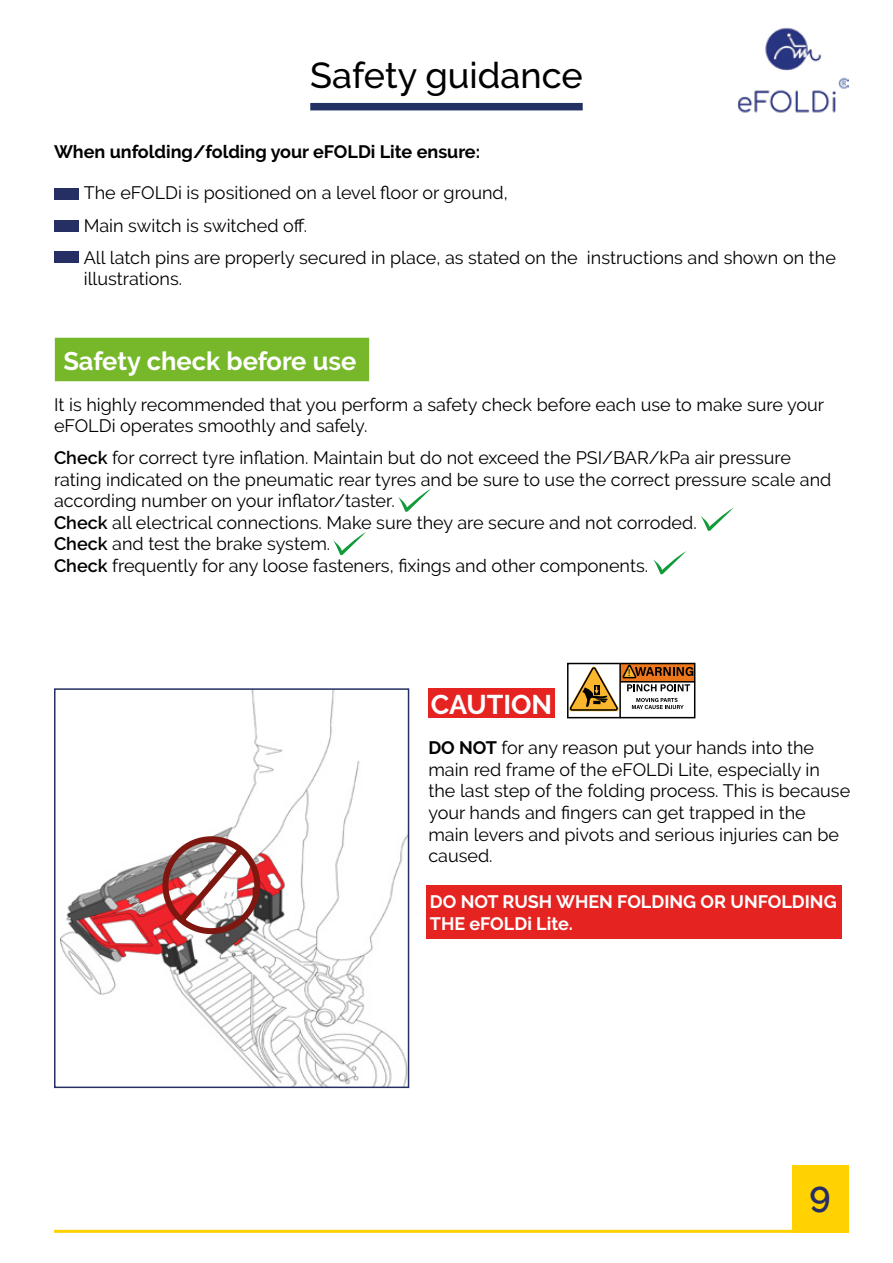
<style>
.page{position:relative;width:893px;height:1263px;background:#fff}
.page>*{position:absolute;margin:0;border:0;box-sizing:border-box;transform-origin:0 0}
.t1{font:500 36px "Raleway";color:#000}
.t2{font:600 36px "Raleway";color:#262e64}
.t3{font:700 27px "Raleway";color:#fff}
.t4{font:700 25.5px "Raleway";color:#fff}
.t5{font:18px/21.6px "Raleway";color:#000}
.t6{font:700 18px/21.6px "Raleway";color:#fff}
.t7{font:700 18px "Raleway";color:#000}
.t8{font:10.2px "Myriad Pro";color:#000}
.s1{font-weight:600}
.s2{font-weight:700;color:#020203}
</style>
<div class="page">
<img style="left:737px;top:27px;width:111px;height:86px">
<div style="left:792px;top:1165px;width:56px;height:68px;background:#ffd200"></div>
<hr style="left:54px;top:1230px;width:785px;height:3px;background:#ffd200">
<div style="left:55px;top:338px;width:314px;height:43px;background:#76b82a"></div>
<div style="left:427px;top:885px;width:415px;height:54px;background:#e52321"></div>
<div style="left:54px;top:220px;width:25px;height:12px;background:#252f63"></div>
<div style="left:54px;top:188px;width:25px;height:12px;background:#252f63"></div>
<div style="left:54px;top:251px;width:25px;height:12px;background:#252f63"></div>
<img style="left:60px;top:691px;width:346px;height:394px">
<div style="left:54px;top:688px;width:355px;height:400px;border:2px solid #252f63"></div>
<div style="left:428px;top:688px;width:127px;height:30px;background:#e52321"></div>
<svg style="left:398px;top:489px;width:33px;height:23px"></svg>
<svg style="left:333px;top:532px;width:33px;height:24px"></svg>
<svg style="left:701px;top:508px;width:33px;height:23px"></svg>
<div style="left:567px;top:663px;width:128px;height:55px;border:2px solid #000"></div>
<hr style="left:619px;top:663px;width:2px;height:55px;background:#000">
<hr style="left:620px;top:681px;width:75px;height:1px;background:#000">
<svg style="left:568px;top:663px;width:125px;height:48px"></svg>
<svg style="left:159px;top:833px;width:104px;height:104px"></svg>
<svg style="left:653px;top:551px;width:33px;height:24px"></svg>
<div style="left:310px;top:103px;width:273px;height:7px;background:#233064"></div>
<h1 class="t1" style="left:310px;top:55px;width:274px">Safety guidance</h1>
<p class="t7" style="left:54px;top:141px;width:428px">When unfolding/folding your eFOLDi Lite ensure:</p>
<p class="t5" style="left:84px;top:176px;width:425px;line-height:33.5px">The eFOLDi is positioned on a level floor or ground,<br>Main switch is switched off.</p>
<p class="t5" style="left:84px;top:247px;width:754px">All latch pins are properly secured in place, as stated on the instructions and shown on the illustrations.</p>
<h3 class="t4" style="left:63px;top:346px;width:294px">Safety check before use</h3>
<p class="t5" style="left:54px;top:394px;width:772px">It is highly recommended that you perform a safety check before each use to make sure your eFOLDi operates smoothly and safely.</p>
<p class="t5" style="left:54px;top:447px;width:779px"><span class="s1">Check</span> for correct tyre inflation. Maintain but do not exceed the PSI/BAR/kPa air pressure rating indicated on the pneumatic rear tyres and be sure to use the correct pressure scale and according number on your inflator/taster.<br><span class="s1">Check</span> all electrical connections. Make sure they are secure and not corroded.<br><span class="s1">Check</span> and test the brake system.<br><span class="s1">Check</span> frequently for any loose fasteners, fixings and other components.</p>
<p class="t8" style="left:628px;top:666px;width:4px">!</p>
<h2 class="t3" style="left:431px;top:689px;width:123px">CAUTION</h2>
<p class="t5" style="left:428px;top:737px;width:423px"><span class="s2">DO NOT</span> for any reason put your hands into the main red frame of the eFOLDi Lite, especially in the last step of the folding process. This is because your hands and fingers can get trapped in the main levers and pivots and serious injuries can be caused.</p>
<p class="t6" style="left:430px;top:891px;width:408px">DO NOT RUSH WHEN FOLDING OR UNFOLDING<br>THE eFOLDi Lite.</p>
<h1 class="t2" style="left:809px;top:1173px;width:23px">9</h1>
</div>
